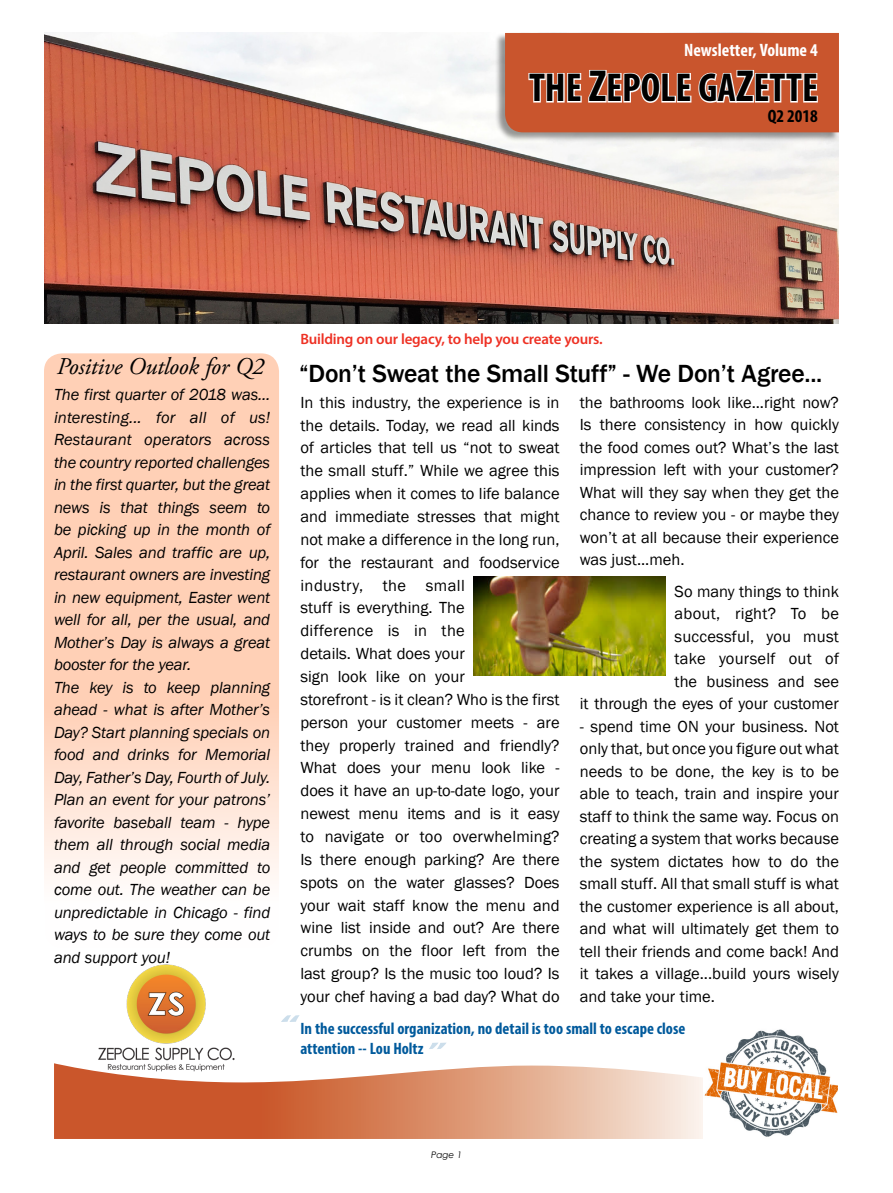
<style>
.page{position:relative;width:893px;height:1193px;background:#fff}
.page>*{position:absolute;margin:0;border:0;box-sizing:border-box;transform-origin:0 0}
.t1{font:700 condensed 40.5px "Myriad Pro";color:#000}
.t2{font:500 25.5px "Franklin Gothic";letter-spacing:-.01em;color:#000}
.t3{font:italic 24px "Adobe Garamond Pro";letter-spacing:-.01em;color:#000}
.t4{font:700 condensed 18px "Myriad Pro";color:#fff}
.t5{font:700 condensed 18px "Myriad Pro";color:#000}
.t6{font:16.5px/22.8px "Franklin Gothic";color:#000;text-align:justify}
.t7{font:italic 16.5px/22.5px "Franklin Gothic";letter-spacing:-.01em;color:#000}
.t8{font:700 condensed 16.5px/19.8px "Myriad Pro";color:#005a9c}
.t9{font:600 15px "Myriad Pro";letter-spacing:-.015em;color:#ee3124}
.t10{font:italic 9px "Century Gothic";color:#000}
.s1{font-size:45px}
</style>
<div class="page">
<svg style="left:54px;top:1063px;width:649px;height:75px;background:#e09f81"></svg>
<img style="left:44px;top:33px;width:794px;height:290px">
<img style="left:704px;top:1029px;width:133px;height:108px">
<img style="left:79px;top:964px;width:170px;height:147px">
<svg style="left:44px;top:353px;width:235px;height:595px;background:#ffdbc7"></svg>
<svg style="left:429px;top:1042px;width:17px;height:7px"></svg>
<svg style="left:281px;top:1015px;width:18px;height:7px"></svg>
<div style="left:495px;top:33px;width:344px;height:109px;background:#000;opacity:.41"></div>
<svg style="left:505px;top:33px;width:333px;height:99px;background:#cf6845"></svg>
<img style="left:474px;top:577px;width:191px;height:98px">
<p class="t4" style="left:684px;top:39px;width:135px">Newsletter, Volume 4</p>
<h1 class="t1" style="left:529px;top:63px;width:290px">THE <span class="s1">Z</span>EPOLE GA<span class="s1">Z</span>ETTE</h1>
<p class="t5" style="left:767px;top:105px;width:52px">Q2 2018</p>
<h3 class="t3" style="left:57px;top:352px;width:209px">Positive Outlook for Q2</h3>
<p class="t7" style="left:54px;top:383px;width:218px">The first quarter of 2018 was... interesting... for all of us!<br>Restaurant operators across the country reported challenges in the first quarter, but the great news is that things seem to be picking up in the month of<br>April. Sales and traffic are up, restaurant owners are investing in new equipment, Easter went well for all, per the usual, and<br>Mother’s Day is always a great booster for the year.<br>The key is to keep planning ahead - what is after Mother’s<br>Day? Start planning specials on food and drinks for Memorial<br>Day, Father’s Day, Fourth of July.<br>Plan an event for your patrons’ favorite baseball team - hype them all through social media and get people committed to come out. The weather can be unpredictable in Chicago - find ways to be sure they come out and support you!</p>
<p class="t9" style="left:300px;top:330px;width:303px">Building on our legacy, to help you create yours.</p>
<h2 class="t2" style="left:299px;top:357px;width:524px">“Don’t Sweat the Small Stuff” - We Don’t Agree...</h2>
<p class="t6" style="left:300px;top:391px;width:261px;text-align:left">In this industry, the experience is in the details. Today, we read all kinds of articles that tell us “not to sweat the small stuff.” While we agree this applies when it comes to life balance and immediate stresses that might not make a difference in the long run, for the restaurant and foodservice industry, the small<br>stuff is everything. The<br>difference is in the<br>details. What does your<br>sign look like on your<br>storefront - is it clean? Who is the first person your customer meets - are they properly trained and friendly?<br>What does your menu look like - does it have an up-to-date logo, your newest menu items and is it easy to navigate or too overwhelming?<br>Is there enough parking? Are there spots on the water glasses? Does your wait staff know the menu and wine list inside and out? Are there crumbs on the floor left from the last group? Is the music too loud? Is your chef having a bad day? What do</p>
<p class="t6" style="left:580px;top:391px;width:261px">the bathrooms look like...right now?<br>Is there consistency in how quickly the food comes out? What’s the last impression left with your customer?<br>What will they say when they get the chance to review you - or maybe they won’t at all because their experience was just...meh.</p>
<p class="t6" style="left:580px;top:580px;width:261px;text-align:right">So many things to think<br>about, right? To be<br>successful, you must<br>take yourself out of<br>the business and see<br>it through the eyes of your customer</p>
<p class="t6" style="left:580px;top:715px;width:261px">- spend time ON your business. Not only that, but once you figure out what needs to be done, the key is to be able to teach, train and inspire your staff to think the same way. Focus on creating a system that works because the system dictates how to do the small stuff. All that small stuff is what the customer experience is all about, and what will ultimately get them to tell their friends and come back! And it takes a village...build yours wisely and take your time.</p>
<p class="t8" style="left:300px;top:1018px;width:386px">In the successful organization, no detail is too small to escape close attention -- Lou Holtz</p>
<p class="t10" style="left:431px;top:1148px;width:33px">Page 1</p>
</div>
